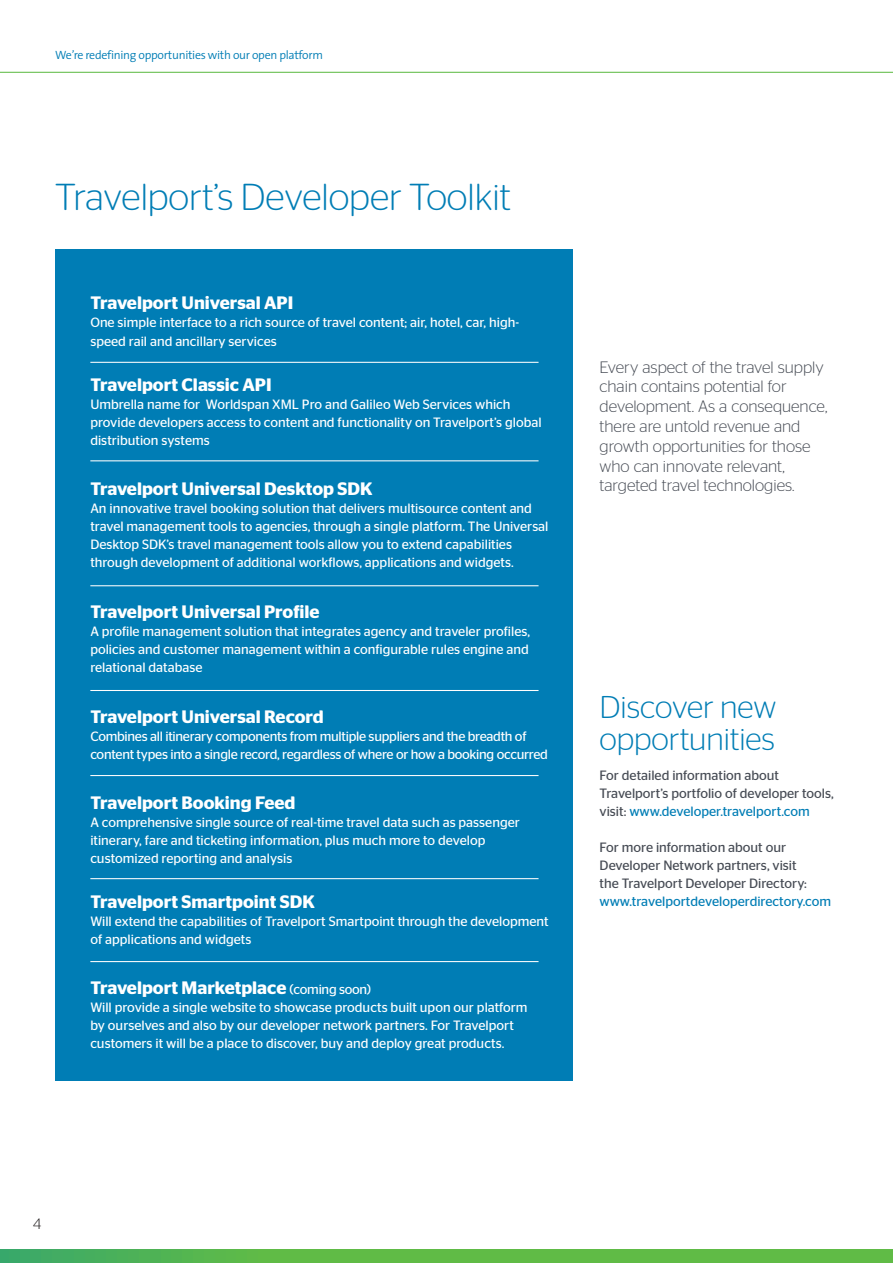
<style>
.page{position:relative;width:893px;height:1263px;background:#fff}
.page>*{position:absolute;margin:0;border:0;box-sizing:border-box;transform-origin:0 0}
.t1{font:300 37.5px "Stag Sans Round";color:#007db5}
.t2{font:300 31.5px/31.5px "Stag Sans Round";color:#007db5}
.t3{font:600 18px "Stag Sans LCG";color:#fff}
.t4{font:300 16.5px/19.8px "Stag Sans LCG";color:#464b54}
.t5{font:300 15px "Stag Sans LCG";color:#231f20}
.t6{font:13.5px/18px "Stag Sans LCG";color:#fff}
.t7{font:13.5px/18px "Stag Sans LCG";color:#464b54}
.t8{font:13.5px/18px "Stag Sans LCG";letter-spacing:-.02em;color:#fff}
.t9{font:13.5px "Stag Sans LCG";color:#007db5}
.t10{font:12px "Travelport Sans";letter-spacing:-.025em;color:#007db5}
.s1{font-weight:400;font-size:13.5px}
.s2{color:#007db5}
</style>
<div class="page">
<div style="left:55px;top:249px;width:518px;height:832px;background:#007db5"></div>
<hr style="left:90px;top:362px;width:449px;height:1px;background:#fff">
<hr style="left:90px;top:460px;width:449px;height:1px;background:#fff">
<hr style="left:90px;top:585px;width:449px;height:1px;background:#fff">
<hr style="left:90px;top:690px;width:449px;height:1px;background:#fff">
<hr style="left:90px;top:775px;width:449px;height:1px;background:#fff">
<hr style="left:90px;top:878px;width:449px;height:1px;background:#fff">
<hr style="left:90px;top:961px;width:449px;height:1px;background:#fff">
<hr style="left:0;top:72px;width:893px;height:1px;background:#60bb46">
<svg style="left:0;top:1250px;width:893px;height:13px;background:#5ab84b"></svg>
<p class="t10" style="left:55px;top:45px;width:269px">We’re redefining opportunities with our open platform</p>
<h1 class="t1" style="left:55px;top:176px;width:457px">Travelport’s Developer Toolkit</h1>
<h3 class="t3" style="left:90px;top:289px;width:205px">Travelport Universal API</h3>
<p class="t6" style="left:90px;top:311px;width:430px;line-height:19.5px">One simple interface to a rich source of travel content; air, hotel, car, high&shy;speed rail and ancillary services</p>
<h3 class="t3" style="left:90px;top:371px;width:183px">Travelport Classic API</h3>
<p class="t6" style="left:90px;top:394px;width:453px">Umbrella name for Worldspan XML Pro and Galileo Web Services which provide developers access to content and functionality on Travelport’s global distribution systems</p>
<h3 class="t3" style="left:90px;top:476px;width:284px">Travelport Universal Desktop SDK</h3>
<p class="t6" style="left:90px;top:499px;width:460px">An innovative travel booking solution that delivers multisource content and travel management tools to agencies, through a single platform. The Universal Desktop SDK’s travel management tools allow you to extend capabilities through development of additional workflows, applications and widgets.</p>
<h3 class="t3" style="left:90px;top:598px;width:231px">Travelport Universal Profile</h3>
<p class="t6" style="left:90px;top:621px;width:441px;text-align:justify">A profile management solution that integrates agency and traveler profiles, policies and customer management within a configurable rules engine and relational database</p>
<h3 class="t3" style="left:90px;top:703px;width:235px">Travelport Universal Record</h3>
<p class="t8" style="left:90px;top:726px;width:459px">Combines all itinerary components from multiple suppliers and the breadth of content types into a single record, regardless of where or how a booking occurred</p>
<h3 class="t3" style="left:90px;top:789px;width:207px">Travelport Booking Feed</h3>
<p class="t6" style="left:90px;top:812px;width:431px">A comprehensive single source of real-time travel data such as passenger itinerary, fare and ticketing information, plus much more to develop customized reporting and analysis</p>
<h3 class="t3" style="left:90px;top:888px;width:226px">Travelport Smartpoint SDK</h3>
<p class="t6" style="left:90px;top:911px;width:460px">Will extend the capabilities of Travelport Smartpoint through the development of applications and widgets</p>
<h3 class="t3" style="left:90px;top:974px;width:282px">Travelport Marketplace <span class="s1">(coming soon)</span></h3>
<p class="t6" style="left:90px;top:997px;width:439px">Will provide a single website to showcase products built upon our platform by ourselves and also by our developer network partners. For Travelport customers it will be a place to discover, buy and deploy great products.</p>
<p class="t4" style="left:600px;top:356px;width:229px">Every aspect of the travel supply chain contains potential for development. As a consequence, there are untold revenue and growth opportunities for those who can innovate relevant, targeted travel technologies.</p>
<h2 class="t2" style="left:600px;top:691px;width:178px">Discover new opportunities</h2>
<p class="t7" style="left:600px;top:765px;width:236px">For detailed information about<br>Travelport’s portfolio of developer tools, visit: <span class="s2">www.developer.travelport.com</span></p>
<p class="t7" style="left:600px;top:837px;width:209px">For more information about our<br>Developer Network partners, visit the Travelport Developer Directory:</p>
<p class="t9" style="left:600px;top:891px;width:233px">www.travelportdeveloperdirectory.com</p>
<p class="t5" style="left:33px;top:1213px;width:10px">4</p>
</div>
